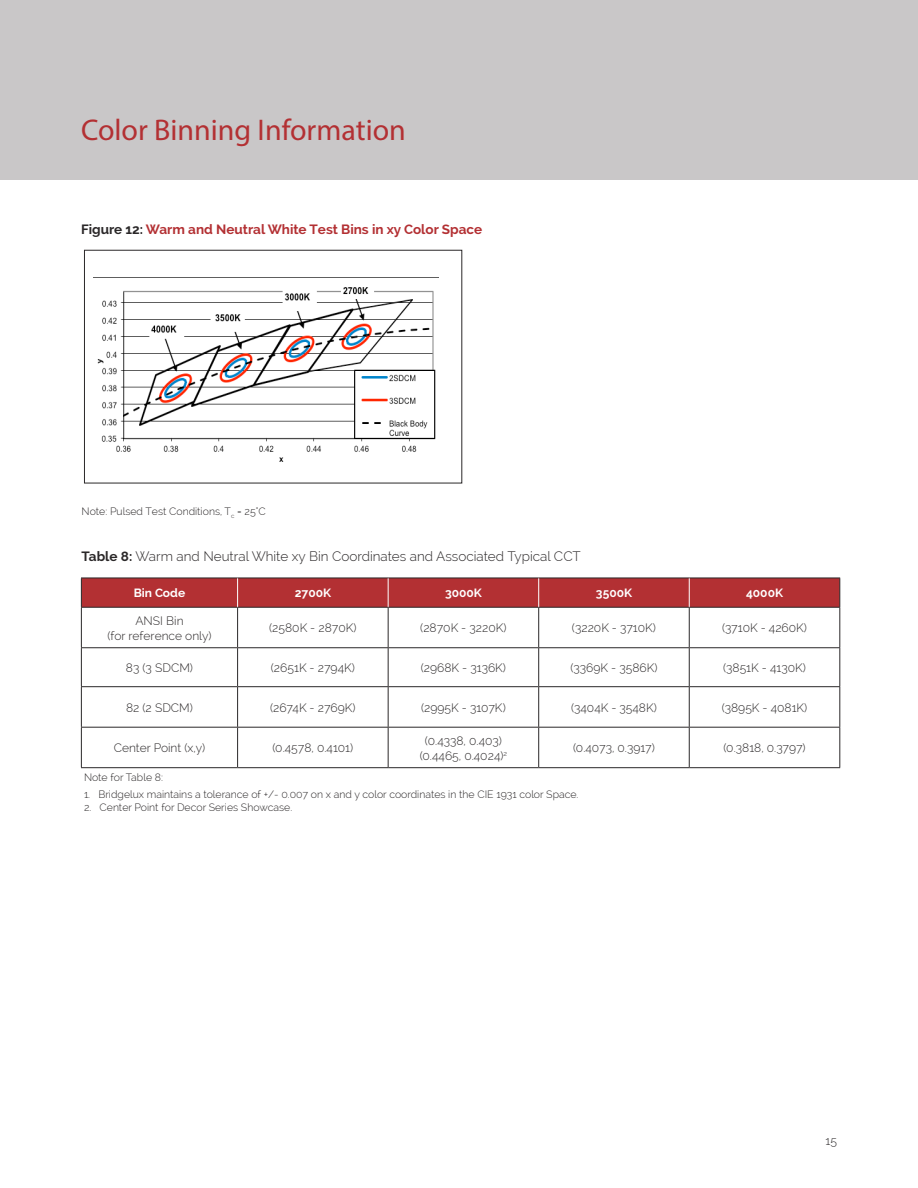
<style>
.page{position:relative;width:918px;height:1188px;background:#fff}
.page>*{position:absolute;margin:0;border:0;box-sizing:border-box;transform-origin:0 0}
.t1{font:30px "Myriad Pro";color:#b33033}
.t2{font:300 13.5px "Raleway";color:#2b2829}
.t3{font:700 13.5px "Raleway";color:#b33033}
.t4{font:300 12px/14.4px "Raleway";color:#2b2829;text-align:center}
.t5{font:700 12px "Raleway";color:#fff}
.t6{font:300 10.5px "Raleway";color:#2b2829}
.s1{color:#2b2829}
.s2{font-weight:700}
</style>
<div class="page">
<div style="left:0;top:0;width:918px;height:180px;background:#c9c7c8"></div>
<hr style="left:81px;top:607px;width:157px;height:1px;background:#2b2829">
<hr style="left:81px;top:608px;width:1px;height:39px;background:#2b2829">
<hr style="left:238px;top:607px;width:150px;height:1px;background:#2b2829">
<hr style="left:237px;top:608px;width:1px;height:39px;background:#2b2829">
<hr style="left:388px;top:607px;width:151px;height:1px;background:#2b2829">
<hr style="left:388px;top:608px;width:1px;height:39px;background:#2b2829">
<hr style="left:539px;top:607px;width:150px;height:1px;background:#2b2829">
<hr style="left:538px;top:608px;width:1px;height:39px;background:#2b2829">
<hr style="left:689px;top:607px;width:151px;height:1px;background:#2b2829">
<hr style="left:689px;top:608px;width:1px;height:39px;background:#2b2829">
<hr style="left:839px;top:608px;width:1px;height:39px;background:#2b2829">
<hr style="left:81px;top:647px;width:157px;height:1px;background:#2b2829">
<hr style="left:81px;top:648px;width:1px;height:38px;background:#2b2829">
<hr style="left:238px;top:647px;width:150px;height:1px;background:#2b2829">
<hr style="left:237px;top:648px;width:1px;height:38px;background:#2b2829">
<hr style="left:388px;top:647px;width:151px;height:1px;background:#2b2829">
<hr style="left:388px;top:648px;width:1px;height:38px;background:#2b2829">
<hr style="left:539px;top:647px;width:150px;height:1px;background:#2b2829">
<hr style="left:538px;top:648px;width:1px;height:38px;background:#2b2829">
<hr style="left:689px;top:647px;width:151px;height:1px;background:#2b2829">
<hr style="left:689px;top:648px;width:1px;height:38px;background:#2b2829">
<hr style="left:839px;top:648px;width:1px;height:38px;background:#2b2829">
<hr style="left:81px;top:686px;width:157px;height:1px;background:#2b2829">
<hr style="left:81px;top:687px;width:1px;height:40px;background:#2b2829">
<hr style="left:238px;top:686px;width:150px;height:1px;background:#2b2829">
<hr style="left:237px;top:687px;width:1px;height:40px;background:#2b2829">
<hr style="left:388px;top:686px;width:151px;height:1px;background:#2b2829">
<hr style="left:388px;top:687px;width:1px;height:40px;background:#2b2829">
<hr style="left:539px;top:686px;width:150px;height:1px;background:#2b2829">
<hr style="left:538px;top:687px;width:1px;height:40px;background:#2b2829">
<hr style="left:689px;top:686px;width:151px;height:1px;background:#2b2829">
<hr style="left:689px;top:687px;width:1px;height:40px;background:#2b2829">
<hr style="left:839px;top:687px;width:1px;height:40px;background:#2b2829">
<hr style="left:81px;top:727px;width:157px;height:1px;background:#2b2829">
<hr style="left:81px;top:728px;width:1px;height:39px;background:#2b2829">
<hr style="left:238px;top:727px;width:150px;height:1px;background:#2b2829">
<hr style="left:237px;top:728px;width:1px;height:39px;background:#2b2829">
<hr style="left:388px;top:727px;width:151px;height:1px;background:#2b2829">
<hr style="left:388px;top:728px;width:1px;height:39px;background:#2b2829">
<hr style="left:539px;top:727px;width:150px;height:1px;background:#2b2829">
<hr style="left:538px;top:728px;width:1px;height:39px;background:#2b2829">
<hr style="left:689px;top:727px;width:151px;height:1px;background:#2b2829">
<hr style="left:689px;top:728px;width:1px;height:39px;background:#2b2829">
<hr style="left:839px;top:728px;width:1px;height:39px;background:#2b2829">
<hr style="left:81px;top:767px;width:157px;height:1px;background:#2b2829">
<hr style="left:238px;top:767px;width:150px;height:1px;background:#2b2829">
<hr style="left:388px;top:767px;width:151px;height:1px;background:#2b2829">
<hr style="left:539px;top:767px;width:150px;height:1px;background:#2b2829">
<hr style="left:689px;top:767px;width:151px;height:1px;background:#2b2829">
<svg style="left:81px;top:578px;width:759px;height:29px;background:#af3033"></svg>
<div style="left:84px;top:250px;width:378px;height:233px;border:1px solid #2b2829"></div>
<img style="left:94px;top:277px;width:345px;height:185px">
<h1 class="t1" style="left:81px;top:118px;width:326px">Color Binning Information</h1>
<p class="t3" style="left:81px;top:224px;width:403px"><span class="s1">Figure 12:</span> Warm and Neutral White Test Bins in xy Color Space</p>
<p class="t6" style="left:82px;top:505px;width:186px">Note: Pulsed Test Conditions, T<sub>c</sub> = 25°C</p>
<p class="t2" style="left:82px;top:548px;width:501px"><span class="s2">Table 8:</span> Warm and Neutral White xy Bin Coordinates and Associated Typical CCT</p>
<p class="t5" style="left:134px;top:588px;width:53px">Bin Code</p>
<p class="t5" style="left:295px;top:588px;width:38px">2700K</p>
<p class="t5" style="left:445px;top:588px;width:38px">3000K</p>
<p class="t5" style="left:596px;top:588px;width:38px">3500K</p>
<p class="t5" style="left:746px;top:588px;width:38px">4000K</p>
<p class="t4" style="left:107px;top:614px;width:106px">ANSI Bin<br>(for reference only)</p>
<p class="t4" style="left:269px;top:621px;width:89px">(2580K - 2870K)</p>
<p class="t4" style="left:420px;top:621px;width:88px">(2870K - 3220K)</p>
<p class="t4" style="left:572px;top:621px;width:86px">(3220K - 3710K)</p>
<p class="t4" style="left:722px;top:621px;width:87px">(3710K - 4260K)</p>
<p class="t4" style="left:126px;top:661px;width:69px">83 (3 SDCM)</p>
<p class="t4" style="left:271px;top:661px;width:85px">(2651K - 2794K)</p>
<p class="t4" style="left:421px;top:661px;width:87px">(2968K - 3136K)</p>
<p class="t4" style="left:570px;top:661px;width:89px">(3369K - 3586K)</p>
<p class="t4" style="left:723px;top:661px;width:84px">(3851K - 4130K)</p>
<p class="t4" style="left:126px;top:700px;width:68px">82 (2 SDCM)</p>
<p class="t4" style="left:270px;top:700px;width:87px">(2674K - 2769K)</p>
<p class="t4" style="left:421px;top:700px;width:86px">(2995K - 3107K)</p>
<p class="t4" style="left:571px;top:700px;width:87px">(3404K - 3548K)</p>
<p class="t4" style="left:722px;top:700px;width:87px">(3895K - 4081K)</p>
<p class="t4" style="left:114px;top:741px;width:93px">Center Point (x,y)</p>
<p class="t4" style="left:272px;top:741px;width:82px">(0.4578, 0.4101)</p>
<p class="t4" style="left:420px;top:734px;width:89px">(0.4338, 0.403) (0.4465, 0.4024)<sup>2</sup></p>
<p class="t4" style="left:573px;top:741px;width:83px">(0.4073, 0.3917)</p>
<p class="t4" style="left:723px;top:741px;width:84px">(0.3818, 0.3797)</p>
<p class="t6" style="left:84px;top:771px;width:81px">Note for Table 8:</p>
<p class="t6" style="left:84px;top:790px;width:496px">1. Bridgelux maintains a tolerance of +/- 0.007 on x and y color coordinates in the CIE 1931 color Space.</p>
<p class="t6" style="left:84px;top:801px;width:210px">2. Center Point for Decor Series Showcase.</p>
<p class="t4" style="left:825px;top:1134px;width:13px">15</p>
</div>
